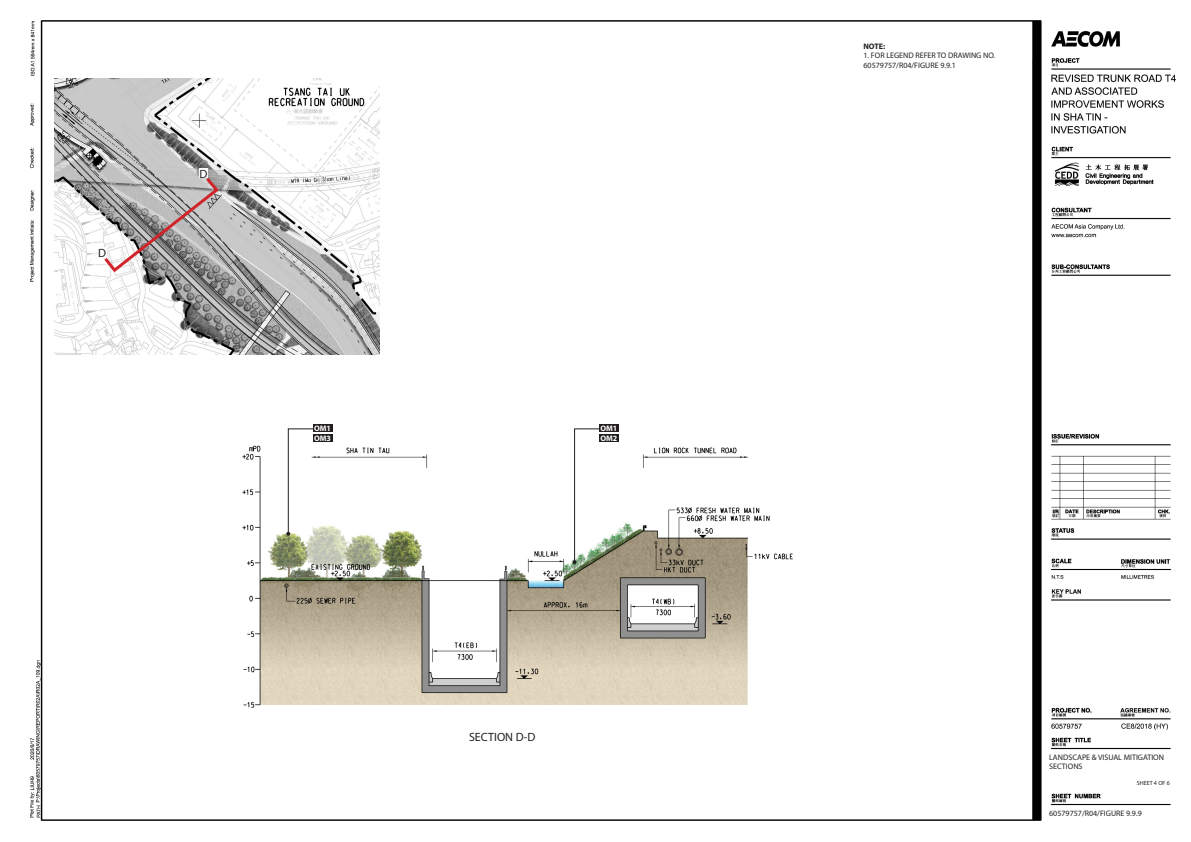
<style>
.page{position:relative;width:1191px;height:842px;background:#fff}
.page>*{position:absolute;margin:0;border:0;box-sizing:border-box;transform-origin:0 0}
.t1{font:12px "Myriad Pro";color:#231f20}
.t2{font:8px/9.6px "Myriad Pro";color:#231f20}
.t3{font:700 8px "Myriad Pro";color:#fff}
.t4{font:700 8px "Myriad Pro";color:#231f20}
.t5{font:6px "Myriad Pro";color:#231f20}
</style>
<div class="page">
<img style="left:29px;top:20px;width:1147px;height:801px">
<div style="left:1047px;top:752px;width:130px;height:19px;background:#fff"></div>
<div style="left:1047px;top:808px;width:130px;height:19px;background:#fff"></div>
<div style="left:176px;top:55px;width:678px;height:699px;background:#fff"></div>
<img style="left:207px;top:424px;width:615px;height:348px">
<img style="left:55px;top:78px;width:325px;height:277px">
<svg style="left:101px;top:175px;width:120px;height:99px;background:#aea7a8"></svg>
<div style="left:447px;top:729px;width:110px;height:16px;background:#fff"></div>
<div style="left:863px;top:40px;width:163px;height:31px;background:#fff"></div>
<div style="left:1133px;top:780px;width:40px;height:9px;background:#fff"></div>
<div style="left:313px;top:424px;width:19px;height:8px;background:#231f20"></div>
<div style="left:599px;top:424px;width:19px;height:8px;background:#231f20"></div>
<div style="left:599px;top:434px;width:19px;height:8px;background:#231f20"></div>
<div style="left:313px;top:434px;width:19px;height:8px;background:#231f20"></div>
<svg style="left:286px;top:428px;width:28px;height:108px"></svg>
<svg style="left:572px;top:428px;width:28px;height:136px"></svg>
<div style="left:199px;top:169px;width:9px;height:9px;background:#fff"></div>
<div style="left:98px;top:248px;width:8px;height:9px;background:#fff"></div>
<p class="t1" style="left:98px;top:245px;width:9px">D</p>
<p class="t1" style="left:199px;top:166px;width:9px">D</p>
<p class="t3" style="left:314px;top:423px;width:18px">OM1</p>
<p class="t3" style="left:600px;top:423px;width:18px">OM1</p>
<p class="t3" style="left:314px;top:433px;width:18px">OM3</p>
<p class="t3" style="left:600px;top:433px;width:18px">OM2</p>
<p class="t1" style="left:469px;top:730px;width:68px">SECTION D-D</p>
<p class="t4" style="left:863px;top:41px;width:23px">NOTE:</p>
<p class="t2" style="left:863px;top:51px;width:133px">1. FOR LEGEND REFER TO DRAWING NO.<br>60579757/R04/FIGURE 9.9.1</p>
<p class="t2" style="left:1049px;top:752px;width:116px">LANDSCAPE &amp; VISUAL MITIGATION<br>SECTIONS</p>
<p class="t5" style="left:1136px;top:779px;width:34px">SHEET 4 OF 6</p>
<p class="t2" style="left:1049px;top:808px;width:94px">60579757/R04/FIGURE 9.9.9</p>
</div>
